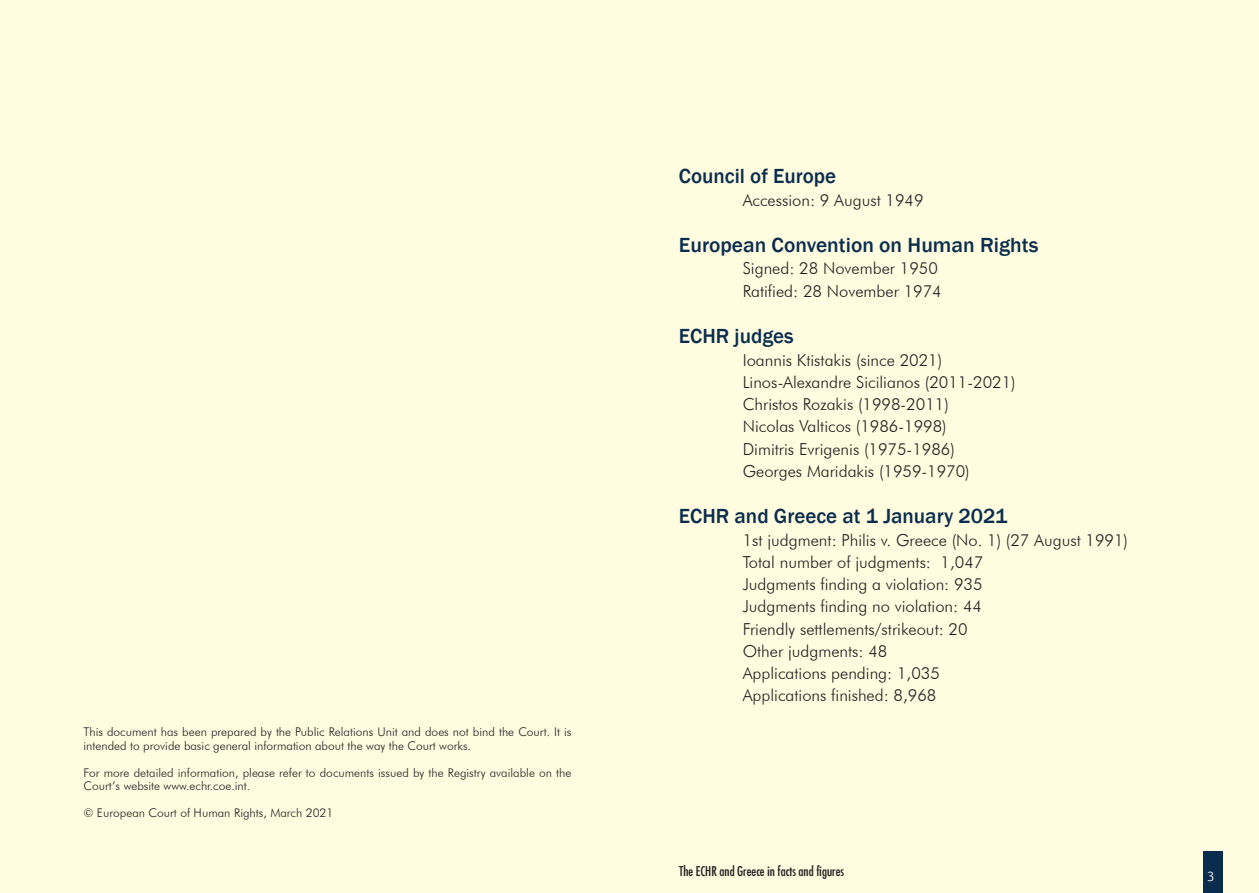
<style>
.page{position:relative;width:1259px;height:893px;background:#fffce0}
.page>*{position:absolute;margin:0;border:0;box-sizing:border-box;transform-origin:0 0}
.Titre_2{font:500 21px "Franklin Gothic";color:#0a2d4e}
.Texte_retrait{font:300 16.5px "Futura BT";color:#231f20}
.t1{font:condensed 13.2px "Futura";color:#231f20}
.Avertissement{font:300 12px/13.5px "Futura BT";color:#231f20}
.t2{font:12px "Euphemia CAS";color:#fff}
</style>
<div class="page">
<div style="left:1203px;top:852px;width:19px;height:41px;background:#0a2d4e"></div>
<p class="Avertissement" style="left:83px;top:725px;width:489px">This document has been prepared by the Public Relations Unit and does not bind the Court. It is intended to provide basic general information about the way the Court works.</p>
<p class="Avertissement" style="left:83px;top:766px;width:489px">For more detailed information, please refer to documents issued by the Registry available on the<br>Court’s website www.echr.coe.int.</p>
<p class="Avertissement" style="left:83px;top:806px;width:251px">© European Court of Human Rights, March 2021</p>
<p class="Titre_2" style="left:679px;top:163px;width:159px">Council of Europe</p>
<p class="Texte_retrait" style="left:742px;top:190px;width:182px">Accession: 9 August 1949</p>
<p class="Titre_2" style="left:679px;top:232px;width:361px">European Convention on Human Rights</p>
<p class="Texte_retrait" style="left:742px;top:259px;width:197px">Signed: 28 November 1950</p>
<p class="Texte_retrait" style="left:742px;top:281px;width:200px">Ratified: 28 November 1974</p>
<p class="Titre_2" style="left:679px;top:323px;width:116px">ECHR judges</p>
<p class="Texte_retrait" style="left:742px;top:350px;width:201px">Ioannis Ktistakis (since 2021)</p>
<p class="Texte_retrait" style="left:742px;top:372px;width:274px">Linos-Alexandre Sicilianos (2011-2021)</p>
<p class="Texte_retrait" style="left:742px;top:394px;width:208px">Christos Rozakis (1998-2011)</p>
<p class="Texte_retrait" style="left:742px;top:416px;width:205px">Nicolas Valticos (1986-1998)</p>
<p class="Texte_retrait" style="left:742px;top:439px;width:214px">Dimitris Evrigenis (1975-1986)</p>
<p class="Texte_retrait" style="left:742px;top:461px;width:229px">Georges Maridakis (1959-1970)</p>
<p class="Titre_2" style="left:679px;top:503px;width:330px">ECHR and Greece at 1 January 2021</p>
<p class="Texte_retrait" style="left:742px;top:530px;width:387px">1st judgment: Philis v. Greece (No. 1) (27 August 1991)</p>
<p class="Texte_retrait" style="left:742px;top:552px;width:242px">Total number of judgments: 1,047</p>
<p class="Texte_retrait" style="left:742px;top:574px;width:241px">Judgments finding a violation: 935</p>
<p class="Texte_retrait" style="left:742px;top:596px;width:241px">Judgments finding no violation: 44</p>
<p class="Texte_retrait" style="left:742px;top:619px;width:226px">Friendly settlements/strikeout: 20</p>
<p class="Texte_retrait" style="left:742px;top:641px;width:146px">Other judgments: 48</p>
<p class="Texte_retrait" style="left:742px;top:663px;width:199px">Applications pending: 1,035</p>
<p class="Texte_retrait" style="left:742px;top:685px;width:195px">Applications finished: 8,968</p>
<p class="t1" style="left:679px;top:863px;width:166px">The ECHR and Greece in facts and figures</p>
<p class="t2" style="left:1207px;top:868px;width:8px">3</p>
</div>
